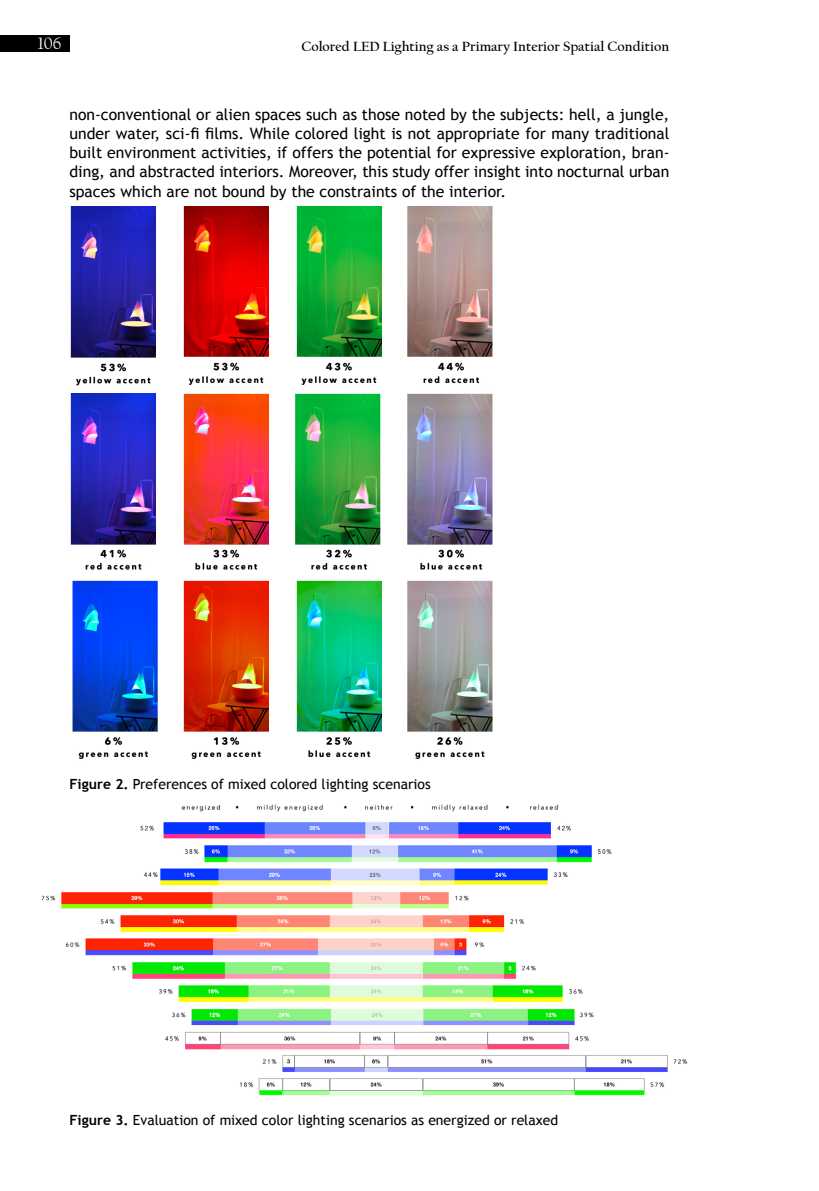
<style>
.page{position:relative;width:819px;height:1191px;background:#fff}
.page>*{position:absolute;margin:0;border:0;box-sizing:border-box;transform-origin:0 0}
.t1{font:17.5px "Californian FB";color:#fff}
.t2{font:15.75px/19.2px "Trebuchet MS";color:#000;text-align:justify}
.t3{font:14px "Trebuchet MS";color:#000}
.t4{font:700 14px "Californian FB";color:#000}
.s1{font-weight:700}
</style>
<div class="page">
<div style="left:0;top:35px;width:69px;height:17px;background:#000"></div>
<img style="left:71px;top:207px;width:422px;height:552px">
<img style="left:41px;top:804px;width:647px;height:291px">
<p class="t1" style="left:38px;top:33px;width:25px">106</p>
<p class="t4" style="left:301px;top:39px;width:369px">Colored LED Lighting as a Primary Interior Spatial Condition</p>
<p class="t2" style="left:69px;top:105px;width:601px">non-conventional or alien spaces such as those noted by the subjects: hell, a jungle, under water, sci-fi films. While colored light is not appropriate for many traditional built environment activities, if offers the potential for expressive exploration, bran&shy;ding, and abstracted interiors. Moreover, this study offer insight into nocturnal urban spaces which are not bound by the constraints of the interior.</p>
<p class="t3" style="left:69px;top:776px;width:363px"><span class="s1">Figure 2.</span> Preferences of mixed colored lighting scenarios</p>
<p class="t3" style="left:69px;top:1112px;width:490px"><span class="s1">Figure 3.</span> Evaluation of mixed color lighting scenarios as energized or relaxed</p>
</div>
